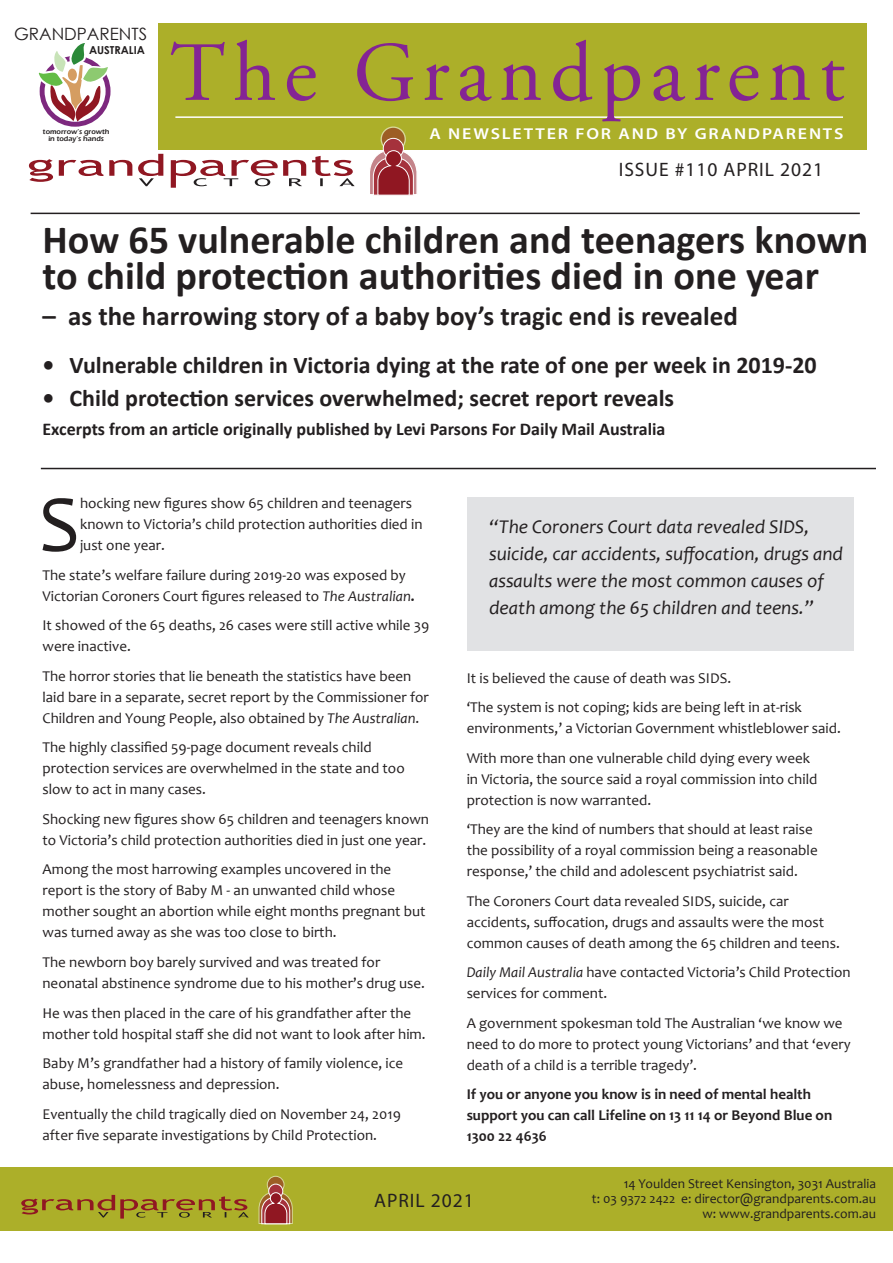
<style>
.page{position:relative;width:893px;height:1263px;background:#fff}
.page>*{position:absolute;margin:0;border:0;box-sizing:border-box;transform-origin:0 0}
.t1{font:84px "Adobe Garamond Pro";letter-spacing:.09em;color:#842494}
.t2{font:81px "Candara";color:#231f20}
.t3{font:700 40.2px/36px "Calibri";color:#231f20}
.t4{font:700 27px "Calibri";color:#231f20}
.t5{font:700 24px "Calibri";color:#231f20}
.t6{font:italic 19.5px/27px "Candara";color:#231f20}
.t7{font:19.5px "Myriad Pro";letter-spacing:.05em;color:#231f20}
.t8{font:700 18px "Calibri";color:#231f20}
.t9{font:16.95px "Century Gothic";color:#231f20}
.t10{font:600 15.9px "Myriad Pro";letter-spacing:.1em;color:#fff;scale:1.14 1}
.t11{font:15px/21px "Candara";color:#231f20}
.t12{font:700 15px/21px "Candara";color:#231f20}
.t13{font:13.5px "Candara";color:#231f20}
.t14{font:700 10.95px "Century Gothic";color:#231f20}
.t15{font:600 7.2px/6.9px "Eras ITC";color:#231f20;text-align:center}
.s1{font-style:italic}
.s2{font-weight:700}
</style>
<div class="page">
<div style="left:158px;top:24px;width:708px;height:126px;background:#acaf29"></div>
<svg style="left:29px;top:154px;width:326px;height:34px"></svg>
<svg style="left:370px;top:126px;width:47px;height:70px"></svg>
<hr style="left:175px;top:116px;width:668px;height:2px;background:#fff">
<hr style="left:31px;top:213px;width:829px;height:1px;background:#231f20">
<div style="left:0;top:1167px;width:893px;height:64px;background:#acaf29"></div>
<svg style="left:21px;top:1195px;width:228px;height:23px"></svg>
<svg style="left:258px;top:1175px;width:35px;height:49px"></svg>
<div style="left:40px;top:56px;width:71px;height:71px;border:5px solid #7d287e;border-radius:50%"></div>
<svg style="left:38px;top:43px;width:71px;height:79px"></svg>
<div style="left:467px;top:497px;width:387px;height:154px;background:#e1e2e4"></div>
<hr style="left:41px;top:468px;width:835px;height:1px;background:#231f20">
<p class="t9" style="left:14px;top:22px;width:135px">GRANDPARENTS</p>
<p class="t14" style="left:89px;top:42px;width:57px">AUSTRALIA</p>
<p class="t15" style="left:43px;top:128px;width:68px">tomorrow’s growth in today’s hands</p>
<p class="t1" style="left:170px;top:23px;width:676px">The Grandparent</p>
<p class="t10" style="left:429px;top:124px;width:365px">A NEWSLETTER FOR AND BY GRANDPARENTS</p>
<p class="t7" style="left:619px;top:158px;width:206px">ISSUE #110 APRIL 2021</p>
<p class="t3" style="left:43px;top:221px;width:827px">How 65 vulnerable children and teenagers known to child protection authorities died in one year</p>
<p class="t4" style="left:43px;top:297px;width:697px">– as the harrowing story of a baby boy’s tragic end is revealed</p>
<p class="t5" style="left:43px;top:348px;width:776px">• Vulnerable children in Victoria dying at the rate of one per week in 2019-20</p>
<p class="t5" style="left:43px;top:381px;width:633px">• Child protection services overwhelmed; secret report reveals</p>
<p class="t8" style="left:43px;top:416px;width:624px">Excerpts from an article originally published by Levi Parsons For Daily Mail Australia</p>
<p class="t2" style="left:39px;top:473px;width:43px">S</p>
<p class="t11" style="left:80px;top:493px;width:344px">hocking new figures show 65 children and teenagers known to Victoria’s child protection authorities died in just one year.</p>
<p class="t11" style="left:43px;top:564px;width:374px">The state’s welfare failure during 2019-20 was exposed by<br>Victorian Coroners Court figures released to <span class="s1">The Australian</span><span class="s2">.</span></p>
<p class="t11" style="left:43px;top:615px;width:388px">It showed of the 65 deaths, 26 cases were still active while 39 were inactive.</p>
<p class="t11" style="left:43px;top:665px;width:388px">The horror stories that lie beneath the statistics have been laid bare in a separate, secret report by the Commissioner for<br>Children and Young People, also obtained by <span class="s1">The Australian</span>.</p>
<p class="t11" style="left:43px;top:737px;width:364px">The highly classified 59-page document reveals child protection services are overwhelmed in the state and too slow to act in many cases.</p>
<p class="t11" style="left:43px;top:808px;width:388px">Shocking new figures show 65 children and teenagers known to Victoria’s child protection authorities died in just one year.</p>
<p class="t11" style="left:43px;top:859px;width:385px">Among the most harrowing examples uncovered in the report is the story of Baby M - an unwanted child whose mother sought an abortion while eight months pregnant but was turned away as she was too close to birth.</p>
<p class="t11" style="left:43px;top:951px;width:384px">The newborn boy barely survived and was treated for neonatal abstinence syndrome due to his mother’s drug use.</p>
<p class="t11" style="left:43px;top:1002px;width:385px">He was then placed in the care of his grandfather after the mother told hospital staff she did not want to look after him.</p>
<p class="t11" style="left:43px;top:1052px;width:362px">Baby M’s grandfather had a history of family violence, ice abuse, homelessness and depression.</p>
<p class="t11" style="left:43px;top:1103px;width:360px">Eventually the child tragically died on November 24, 2019 after five separate investigations by Child Protection.</p>
<p class="t6" style="left:489px;top:513px;width:356px">“The Coroners Court data revealed SIDS, suicide, car accidents, suffocation, drugs and assaults were the most common causes of death among the 65 children and teens.”</p>
<p class="t11" style="left:467px;top:667px;width:266px">It is believed the cause of death was SIDS.</p>
<p class="t11" style="left:467px;top:697px;width:376px">‘The system is not coping; kids are being left in at-risk environments,’ a Victorian Government whistleblower said.</p>
<p class="t11" style="left:467px;top:747px;width:352px">With more than one vulnerable child dying every week in Victoria, the source said a royal commission into child protection is now warranted.</p>
<p class="t11" style="left:467px;top:819px;width:353px">‘They are the kind of numbers that should at least raise the possibility of a royal commission being a reasonable response,’ the child and adolescent psychiatrist said.</p>
<p class="t11" style="left:467px;top:890px;width:375px">The Coroners Court data revealed SIDS, suicide, car accidents, suffocation, drugs and assaults were the most common causes of death among the 65 children and teens.</p>
<p class="t11" style="left:467px;top:962px;width:385px"><span class="s1">Daily Mail Australia</span> have contacted Victoria’s Child Protection services for comment.</p>
<p class="t11" style="left:467px;top:1012px;width:386px">A government spokesman told The Australian ‘we know we need to do more to protect young Victorians’ and that ‘every death of a child is a terrible tragedy’.</p>
<p class="t12" style="left:467px;top:1084px;width:367px">If you or anyone you know is in need of mental health support you can call Lifeline on 13 11 14 or Beyond Blue on<br>1300 22 4636</p>
<p class="t7" style="left:374px;top:1189px;width:101px">APRIL 2021</p>
<p class="t13" style="left:624px;top:1175px;width:254px">14 Youlden Street Kensington, 3031 Australia</p>
<p class="t13" style="left:592px;top:1190px;width:286px">t: 03 9372 2422 e: director@grandparents.com.au</p>
<p class="t13" style="left:702px;top:1205px;width:175px">w: www.grandparents.com.au</p>
</div>
